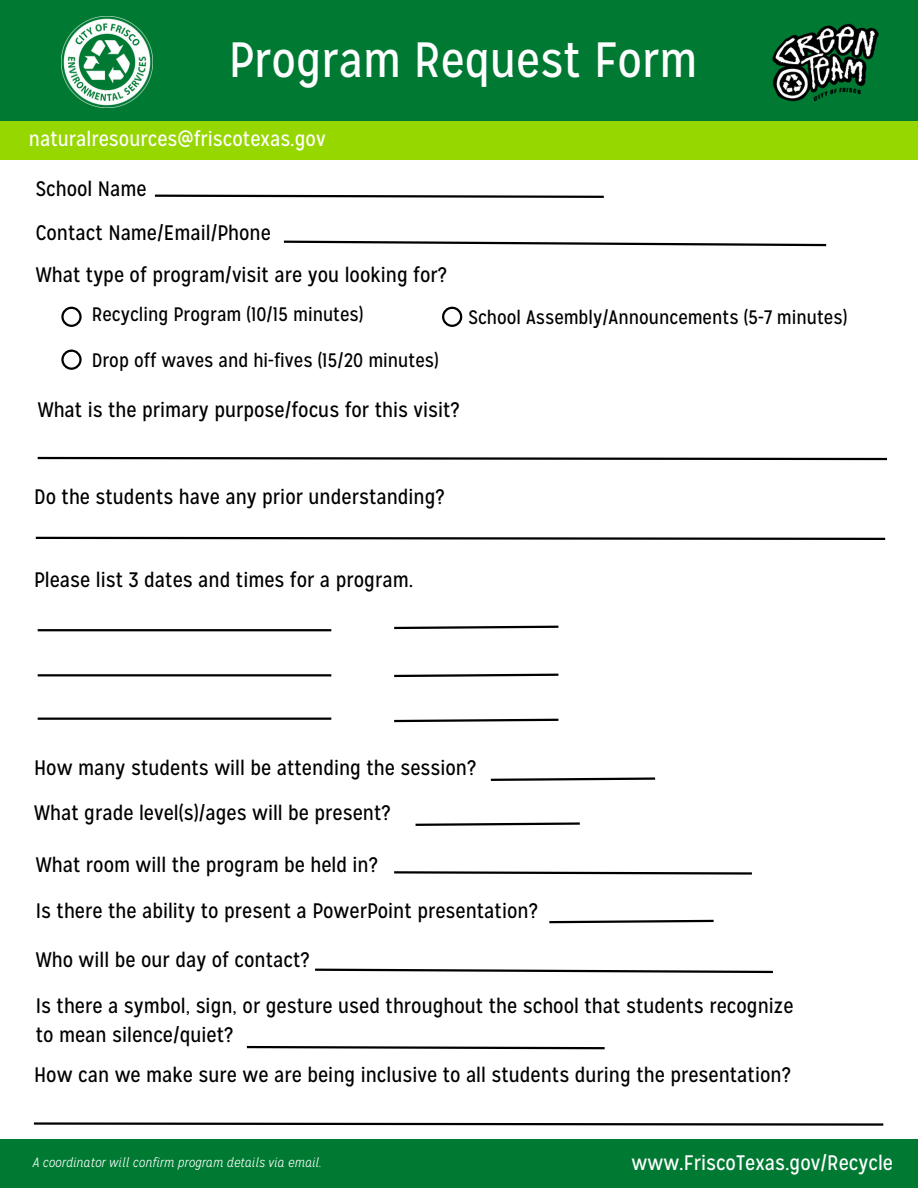
<style>
.page{position:relative;width:918px;height:1188px;background:#fff}
.page>*{position:absolute;margin:0;border:0;box-sizing:border-box;transform-origin:0 0}
.t1{font:49.5px "Mission Gothic";color:#fefefe}
.t2{font:21px/45px "Mission Gothic";color:#000}
.t3{font:21px "Mission Gothic";color:#fefefe}
.t4{font:19.5px "Mission Gothic";color:#000}
.t5{font:italic 300 13.5px "Mission Gothic";color:#fefefe}
</style>
<div class="page">
<div style="left:0;top:0;width:918px;height:123px;background:#007a33"></div>
<img style="left:772px;top:23px;width:107px;height:79px">
<img style="left:61px;top:17px;width:91px;height:91px">
<div style="left:0;top:121px;width:918px;height:39px;background:#97d700"></div>
<div style="left:0;top:1139px;width:918px;height:49px;background:#007a33"></div>
<svg style="left:154px;top:194px;width:450px;height:4px"></svg>
<hr style="left:38px;top:629px;width:293px;height:2px;background:#000">
<svg style="left:394px;top:625px;width:165px;height:5px"></svg>
<hr style="left:38px;top:674px;width:293px;height:2px;background:#000">
<hr style="left:38px;top:718px;width:293px;height:2px;background:#000">
<svg style="left:394px;top:673px;width:165px;height:5px"></svg>
<svg style="left:394px;top:718px;width:165px;height:5px"></svg>
<svg style="left:283px;top:240px;width:544px;height:7px"></svg>
<svg style="left:37px;top:456px;width:851px;height:5px"></svg>
<svg style="left:35px;top:536px;width:851px;height:4px"></svg>
<svg style="left:490px;top:777px;width:166px;height:4px"></svg>
<svg style="left:415px;top:822px;width:165px;height:4px"></svg>
<svg style="left:394px;top:871px;width:358px;height:4px"></svg>
<svg style="left:315px;top:968px;width:458px;height:6px"></svg>
<svg style="left:246px;top:1045px;width:359px;height:5px"></svg>
<svg style="left:549px;top:919px;width:165px;height:5px"></svg>
<svg style="left:33px;top:1122px;width:851px;height:4px"></svg>
<svg style="left:61px;top:307px;width:21px;height:20px"></svg>
<svg style="left:61px;top:350px;width:21px;height:20px"></svg>
<svg style="left:442px;top:307px;width:20px;height:20px"></svg>
<h1 class="t1" style="left:229px;top:28px;width:470px">Program Request Form</h1>
<p class="t3" style="left:29px;top:125px;width:298px">naturalresources@friscotexas.gov</p>
<p class="t2" style="left:36px;top:166px;width:112px">School Name</p>
<p class="t2" style="left:36px;top:211px;width:237px">Contact Name/Email/Phone</p>
<p class="t2" style="left:36px;top:252px;width:413px">What type of program/visit are you looking for?</p>
<p class="t4" style="left:92px;top:301px;width:273px">Recycling Program (10/15 minutes)</p>
<p class="t4" style="left:468px;top:304px;width:380px">School Assembly/Announcements (5-7 minutes)</p>
<p class="t4" style="left:92px;top:348px;width:348px">Drop off waves and hi-fives (15/20 minutes)</p>
<p class="t2" style="left:38px;top:387px;width:423px">What is the primary purpose/focus for this visit?</p>
<p class="t2" style="left:34px;top:474px;width:412px">Do the students have any prior understanding?</p>
<p class="t2" style="left:34px;top:557px;width:380px">Please list 3 dates and times for a program.</p>
<p class="t2" style="left:34px;top:745px;width:443px">How many students will be attending the session?<br>What grade level(s)/ages will be present?</p>
<p class="t2" style="left:36px;top:842px;width:343px">What room will the program be held in?</p>
<p class="t2" style="left:36px;top:888px;width:503px">Is there the ability to present a PowerPoint presentation?</p>
<p class="t2" style="left:36px;top:937px;width:275px">Who will be our day of contact?</p>
<p class="t2" style="left:36px;top:991px;width:759px;line-height:29.2px">Is there a symbol, sign, or gesture used throughout the school that students recognize to mean silence/quiet?</p>
<p class="t2" style="left:34px;top:1052px;width:758px">How can we make sure we are being inclusive to all students during the presentation?</p>
<p class="t5" style="left:33px;top:1154px;width:290px">A coordinator will confirm program details via email.</p>
<p class="t3" style="left:631px;top:1149px;width:263px">www.FriscoTexas.gov/Recycle</p>
</div>
